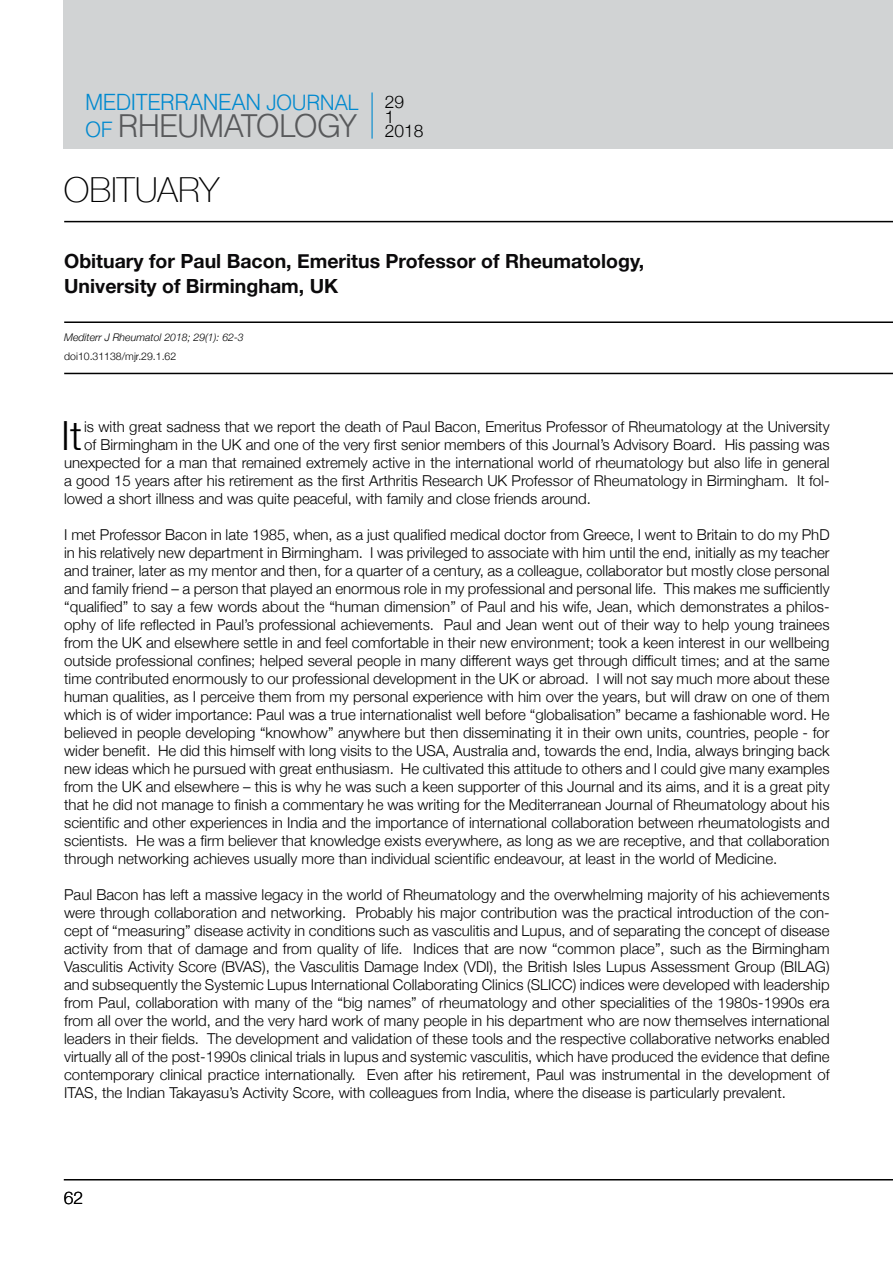
<style>
.page{position:relative;width:893px;height:1263px;background:#fff}
.page>*{position:absolute;margin:0;border:0;box-sizing:border-box;transform-origin:0 0}
.t1{font:300 40.2px "Helvetica Neue";color:#000}
.t2{font:100 34.5px "Helvetica Neue";color:#000}
.t3{font:300 31.2px "UB Helvetica";letter-spacing:-.025em;color:#58595b}
.t4{font:300 22.2px "UB Helvetica";letter-spacing:-.02em;color:#0089cf}
.t5{font:700 19.5px/25.5px "Helvetica Neue";color:#0b0a0b}
.t6{font:300 17.4px/15px "Helvetica Neue";color:#000}
.t7{font:300 15px/18px "Helvetica Neue";color:#000;text-align:justify}
.t8{font:italic 300 10.5px "Helvetica Neue";color:#000}
.t9{font:300 10.5px "Helvetica Neue";color:#000}
.s1{font-size:21px}
.s2{font-size:21px;color:#0089cf}
</style>
<div class="page">
<hr style="left:64px;top:1179px;width:829px;height:1px;background:#000">
<div style="left:64px;top:0;width:829px;height:149px;background:#d1d3d4"></div>
<hr style="left:371px;top:92px;width:2px;height:47px;background:#0089cf">
<hr style="left:64px;top:221px;width:829px;height:1px;background:#000">
<hr style="left:64px;top:373px;width:829px;height:1px;background:#000">
<hr style="left:64px;top:321px;width:829px;height:2px;background:#000">
<h3 class="t4" style="left:85px;top:89px;width:275px">MEDITERRANEAN <span class="s1">JOURNAL</span></h3>
<h3 class="t3" style="left:85px;top:107px;width:273px"><span class="s2">OF</span> RHEUMATOLOGY</h3>
<p class="t2" style="left:64px;top:163px;width:157px">OBITUARY</p>
<p class="t6" style="left:385px;top:93px;width:40px">29<br>1<br>2018</p>
<p class="t5" style="left:64px;top:249px;width:581px">Obituary for Paul Bacon, Emeritus Professor of Rheumatology,<br>University of Birmingham, UK</p>
<p class="t8" style="left:64px;top:329px;width:181px">Mediterr J Rheumatol 2018; 29(1): 62-3</p>
<p class="t9" style="left:64px;top:348px;width:114px">doi10.31138/mjr.29.1.62</p>
<p class="t1" style="left:61px;top:403px;width:22px">It</p>
<p class="t7" style="left:84px;top:417px;width:747px">is with great sadness that we report the death of Paul Bacon, Emeritus Professor of Rheumatology at the University</p>
<p class="t7" style="left:84px;top:435px;width:747px">of Birmingham in the UK and one of the very first senior members of this Journal’s Advisory Board. His passing was</p>
<p class="t7" style="left:64px;top:453px;width:767px">unexpected for a man that remained extremely active in the international world of rheumatology but also life in general</p>
<p class="t7" style="left:64px;top:471px;width:767px">a good 15 years after his retirement as the first Arthritis Research UK Professor of Rheumatology in Birmingham. It fol-</p>
<p class="t7" style="left:64px;top:489px;width:528px">lowed a short illness and was quite peaceful, with family and close friends around.</p>
<p class="t7" style="left:64px;top:525px;width:767px">I met Professor Bacon in late 1985, when, as a just qualified medical doctor from Greece, I went to Britain to do my PhD in his relatively new department in Birmingham. I was privileged to associate with him until the end, initially as my teacher and trainer, later as my mentor and then, for a quarter of a century, as a colleague, collaborator but mostly close personal and family friend – a person that played an enormous role in my professional and personal life. This makes me sufficiently “qualified” to say a few words about the “human dimension” of Paul and his wife, Jean, which demonstrates a philos&shy;ophy of life reflected in Paul’s professional achievements. Paul and Jean went out of their way to help young trainees from the UK and elsewhere settle in and feel comfortable in their new environment; took a keen interest in our wellbeing outside professional confines; helped several people in many different ways get through difficult times; and at the same time contributed enormously to our professional development in the UK or abroad. I will not say much more about these human qualities, as I perceive them from my personal experience with him over the years, but will draw on one of them which is of wider importance: Paul was a true internationalist well before “globalisation” became a fashionable word. He believed in people developing “knowhow” anywhere but then disseminating it in their own units, countries, people - for wider benefit. He did this himself with long visits to the USA, Australia and, towards the end, India, always bringing back new ideas which he pursued with great enthusiasm. He cultivated this attitude to others and I could give many examples from the UK and elsewhere – this is why he was such a keen supporter of this Journal and its aims, and it is a great pity that he did not manage to finish a commentary he was writing for the Mediterranean Journal of Rheumatology about his scientific and other experiences in India and the importance of international collaboration between rheumatologists and scientists. He was a firm believer that knowledge exists everywhere, as long as we are receptive, and that collaboration through networking achieves usually more than individual scientific endeavour, at least in the world of Medicine.</p>
<p class="t7" style="left:64px;top:885px;width:767px">Paul Bacon has left a massive legacy in the world of Rheumatology and the overwhelming majority of his achievements were through collaboration and networking. Probably his major contribution was the practical introduction of the con&shy;cept of “measuring” disease activity in conditions such as vasculitis and Lupus, and of separating the concept of disease activity from that of damage and from quality of life. Indices that are now “common place”, such as the Birmingham Vasculitis Activity Score (BVAS), the Vasculitis Damage Index (VDI), the British Isles Lupus Assessment Group (BILAG) and subsequently the Systemic Lupus International Collaborating Clinics (SLICC) indices were developed with leadership from Paul, collaboration with many of the “big names” of rheumatology and other specialities of the 1980s-1990s era from all over the world, and the very hard work of many people in his department who are now themselves international leaders in their fields. The development and validation of these tools and the respective collaborative networks enabled virtually all of the post-1990s clinical trials in lupus and systemic vasculitis, which have produced the evidence that define contemporary clinical practice internationally. Even after his retirement, Paul was instrumental in the development of ITAS, the Indian Takayasu’s Activity Score, with colleagues from India, where the disease is particularly prevalent.</p>
<p class="t6" style="left:64px;top:1189px;width:21px">62</p>
</div>
